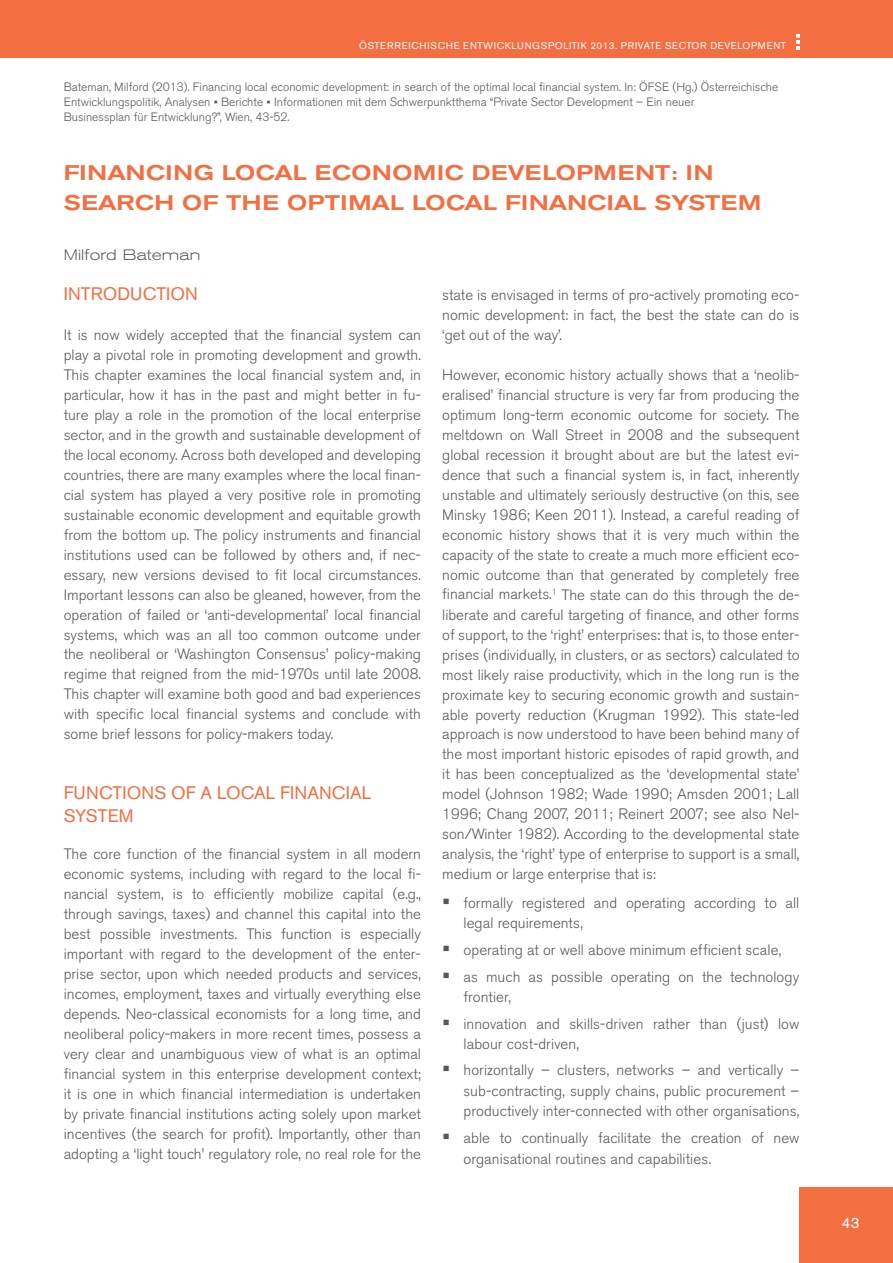
<style>
.page{position:relative;width:893px;height:1263px;background:#fff}
.page>*{position:absolute;margin:0;border:0;box-sizing:border-box;transform-origin:0 0}
.t1{font:500 expanded 21px/30px "Akzidenz Grotesk BE";letter-spacing:.025em;color:#f36f42}
.t2{font:18px/22.5px "Akzidenz Grotesk BE";letter-spacing:.005em;color:#f36f42}
.t3{font:300 15px/20px "Akzidenz Grotesk BE";color:#57585a}
.t4{font:300 expanded 15px "Akzidenz Grotesk BE";letter-spacing:.01em;color:#57585a}
.t5{font:15px "Akzidenz Grotesk BE";color:#fff}
.t6{font:300 12px/15px "Akzidenz Grotesk BE";color:#57585a}
.t7{font:9.75px "Akzidenz Grotesk BE";letter-spacing:.07em;color:#fff}
.s1{font-family:"Arial";font-weight:400}
</style>
<div class="page">
<div style="left:0;top:0;width:893px;height:58px;background:#f36f42"></div>
<svg style="left:796px;top:34px;width:3px;height:15px"></svg>
<div style="left:799px;top:1188px;width:94px;height:75px;background:#f36f42"></div>
<p class="t7" style="left:359px;top:40px;width:429px">ÖSTERREICHISCHE ENTWICKLUNGSPOLITIK 2013. PRIVATE SECTOR DEVELOPMENT</p>
<p class="t6" style="left:64px;top:79px;width:716px">Bateman, Milford (2013). Financing local economic development: in search of the optimal local financial system. In: ÖFSE (Hg.) Österreichische<br>Entwicklungspolitik, Analysen <span class="s1">▪</span> Berichte <span class="s1">▪</span> Informationen mit dem Schwerpunktthema “Private Sector Development – Ein neuer<br>Businessplan für Entwicklung?”, Wien, 43-52.</p>
<h1 class="t1" style="left:64px;top:158px;width:699px">FINANCING LOCAL ECONOMIC DEVELOPMENT: IN<br>SEARCH OF THE OPTIMAL LOCAL FINANCIAL SYSTEM</h1>
<p class="t4" style="left:64px;top:246px;width:138px">Milford Bateman</p>
<p class="t2" style="left:64px;top:282px;width:136px">INTRODUCTION</p>
<p class="t3" style="left:64px;top:325px;width:359px;text-align:justify">It is now widely accepted that the financial system can play a pivotal role in promoting development and growth.<br>This chapter examines the local financial system and, in particular, how it has in the past and might better in fu&shy;ture play a role in the promotion of the local enterprise sector, and in the growth and sustainable development of the local economy. Across both developed and developing countries, there are many examples where the local finan&shy;cial system has played a very positive role in promoting sustainable economic development and equitable growth from the bottom up. The policy instruments and financial institutions used can be followed by others and, if nec&shy;essary, new versions devised to fit local circumstances.<br>Important lessons can also be gleaned, however, from the operation of failed or ‘anti-developmental’ local financial systems, which was an all too common outcome under the neoliberal or ‘Washington Consensus’ policy-making regime that reigned from the mid-1970s until late 2008.<br>This chapter will examine both good and bad experiences with specific local financial systems and conclude with some brief lessons for policy-makers today.</p>
<p class="t3" style="left:442px;top:285px;width:359px;text-align:justify">state is envisaged in terms of pro-actively promoting eco&shy;nomic development: in fact, the best the state can do is ‘get out of the way’.</p>
<p class="t3" style="left:442px;top:365px;width:359px;text-align:justify">However, economic history actually shows that a ‘neolib&shy;eralised’ financial structure is very far from producing the optimum long-term economic outcome for society. The meltdown on Wall Street in 2008 and the subsequent global recession it brought about are but the latest evi&shy;dence that such a financial system is, in fact, inherently unstable and ultimately seriously destructive (on this, see Minsky 1986; Keen 2011). Instead, a careful reading of economic history shows that it is very much within the capacity of the state to create a much more efficient eco&shy;nomic outcome than that generated by completely free financial markets.<sup>1</sup> The state can do this through the de&shy;liberate and careful targeting of finance, and other forms of support, to the ‘right’ enterprises: that is, to those enter&shy;prises (individually, in clusters, or as sectors) calculated to most likely raise productivity, which in the long run is the proximate key to securing economic growth and sustain&shy;able poverty reduction (Krugman 1992). This state-led approach is now understood to have been behind many of the most important historic episodes of rapid growth, and it has been conceptualized as the ‘developmental state’ model (Johnson 1982; Wade 1990; Amsden 2001; Lall 1996; Chang 2007, 2011; Reinert 2007; see also Nel&shy;son/Winter 1982). According to the developmental state analysis, the ‘right’ type of enterprise to support is a small, medium or large enterprise that is:</p>
<p class="t3" style="left:463px;top:893px;width:337px">formally registered and operating according to all legal requirements,</p>
<p class="t3" style="left:463px;top:937px;width:337px;line-height:26.7px">operating at or well above minimum efficient scale, as much as possible operating on the technology</p>
<p class="t3" style="left:463px;top:984px;width:337px;line-height:26.7px">frontier,<br>innovation and skills-driven rather than (just) low</p>
<p class="t3" style="left:463px;top:1030px;width:337px;line-height:26.7px">labour cost-driven,<br>horizontally – clusters, networks – and vertically –</p>
<p class="t3" style="left:463px;top:1081px;width:337px">sub-contracting, supply chains, public procurement – productively inter-connected with other organisations,</p>
<p class="t3" style="left:463px;top:1127px;width:337px;line-height:21px">able to continually facilitate the creation of new organisational routines and capabilities.</p>
<p class="t2" style="left:64px;top:782px;width:309px">FUNCTIONS OF A LOCAL FINANCIAL<br>SYSTEM</p>
<p class="t3" style="left:64px;top:844px;width:359px;text-align:justify">The core function of the financial system in all modern economic systems, including with regard to the local fi&shy;nancial system, is to efficiently mobilize capital (e.g., through savings, taxes) and channel this capital into the best possible investments. This function is especially important with regard to the development of the enter&shy;prise sector, upon which needed products and services, incomes, employment, taxes and virtually everything else depends. Neo-classical economists for a long time, and neoliberal policy-makers in more recent times, possess a very clear and unambiguous view of what is an optimal financial system in this enterprise development context; it is one in which financial intermediation is undertaken by private financial institutions acting solely upon market incentives (the search for profit). Importantly, other than adopting a ‘light touch’ regulatory role, no real role for the</p>
<p class="t5" style="left:842px;top:1214px;width:19px">43</p>
</div>
